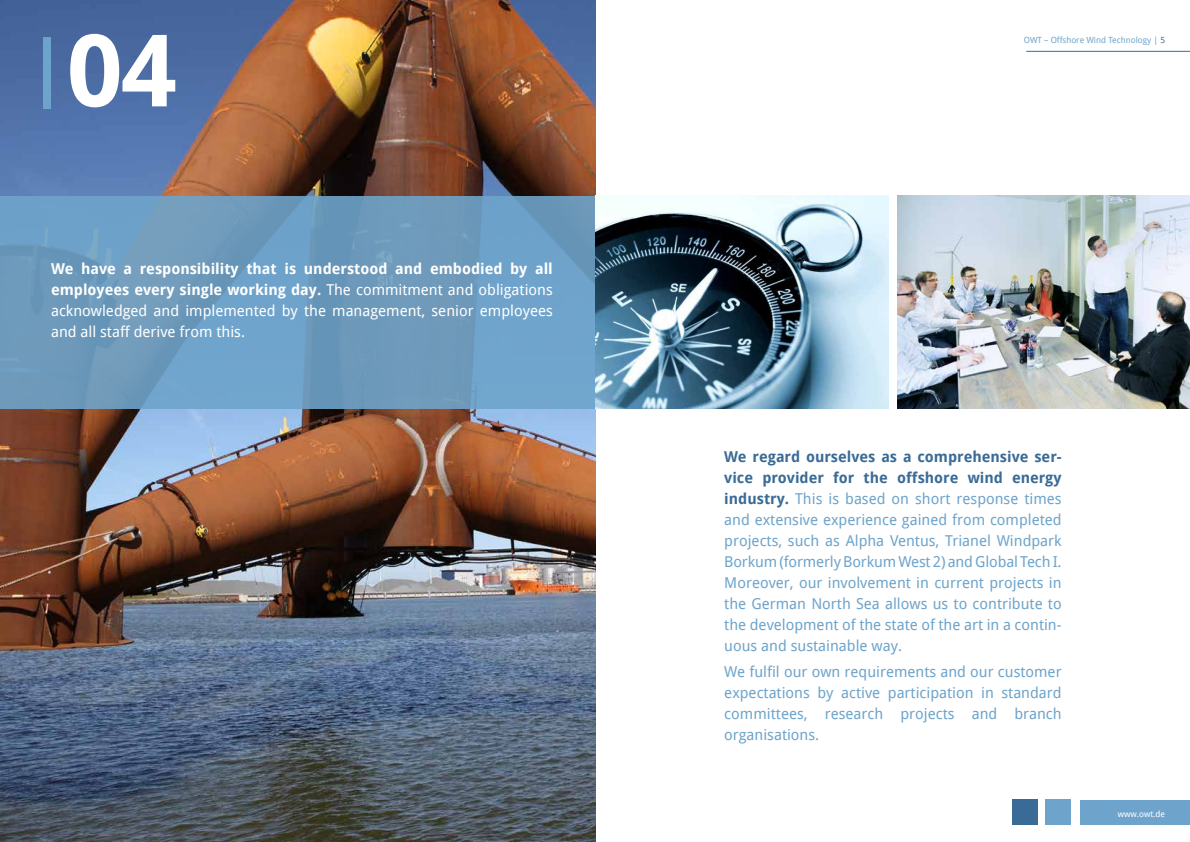
<style>
.page{position:relative;width:1190px;height:842px;background:#fff}
.page>*{position:absolute;margin:0;border:0;box-sizing:border-box;transform-origin:0 0}
.t1{font:700 100px "Droid Sans";color:#fff}
.t2{font:15px/21px "Droid Sans";color:#6ea4cb;text-align:justify}
.t3{font:15px/21px "Droid Sans";color:#fff;text-align:justify}
.t4{font:8.5px "Droid Sans";color:#6ea4cb}
.t5{font:8.5px "Droid Sans";color:#fff}
.s1{font-size:73px;color:#6ea4cb}
.s2{font-weight:700}
.s3{color:#3a6b96}
.s4{font-weight:700;color:#3a6b96}
</style>
<div class="page">
<div style="left:1081px;top:800px;width:109px;height:24px;background:#6ea4cb"></div>
<div style="left:1046px;top:799px;width:25px;height:26px;background:#6ea4cb"></div>
<div style="left:1012px;top:799px;width:26px;height:26px;background:#3a6b96"></div>
<hr style="left:1026px;top:51px;width:164px;height:1px;background:#3a6b96">
<img style="left:0;top:0;width:595px;height:842px">
<div style="left:0;top:196px;width:595px;height:212px;background:linear-gradient(to right,#6e9bbd,#6e9fc4)"></div>
<img style="left:595px;top:196px;width:294px;height:212px">
<img style="left:897px;top:196px;width:293px;height:212px">
<h1 class="t1" style="left:27px;top:13px;width:152px"><span class="s1">|</span>04</h1>
<p class="t3" style="left:51px;top:258px;width:503px"><span class="s2">We have a responsibility that is understood and embodied by all employees every single working day.</span> The commitment and obligations acknowledged and implemented by the management, senior employees and all staff derive from this.</p>
<p class="t4" style="left:1024px;top:35px;width:143px">OWT – Offshore Wind Technology | <span class="s3">5</span></p>
<p class="t2" style="left:724px;top:446px;width:339px"><span class="s4">We regard ourselves as a comprehensive ser&shy;vice provider for the offshore wind energy industry.</span> This is based on short response times and extensive experience gained from completed projects, such as Alpha Ventus, Trianel Windpark Borkum (formerly Borkum West 2) and Global Tech I.<br>Moreover, our involvement in current projects in the German North Sea allows us to contribute to the development of the state of the art in a contin&shy;uous and sustainable way.</p>
<p class="t2" style="left:724px;top:661px;width:339px">We fulfil our own requirements and our customer expectations by active participation in standard committees, research projects and branch organisations.</p>
<p class="t5" style="left:1118px;top:809px;width:49px">www.owt.de</p>
</div>
